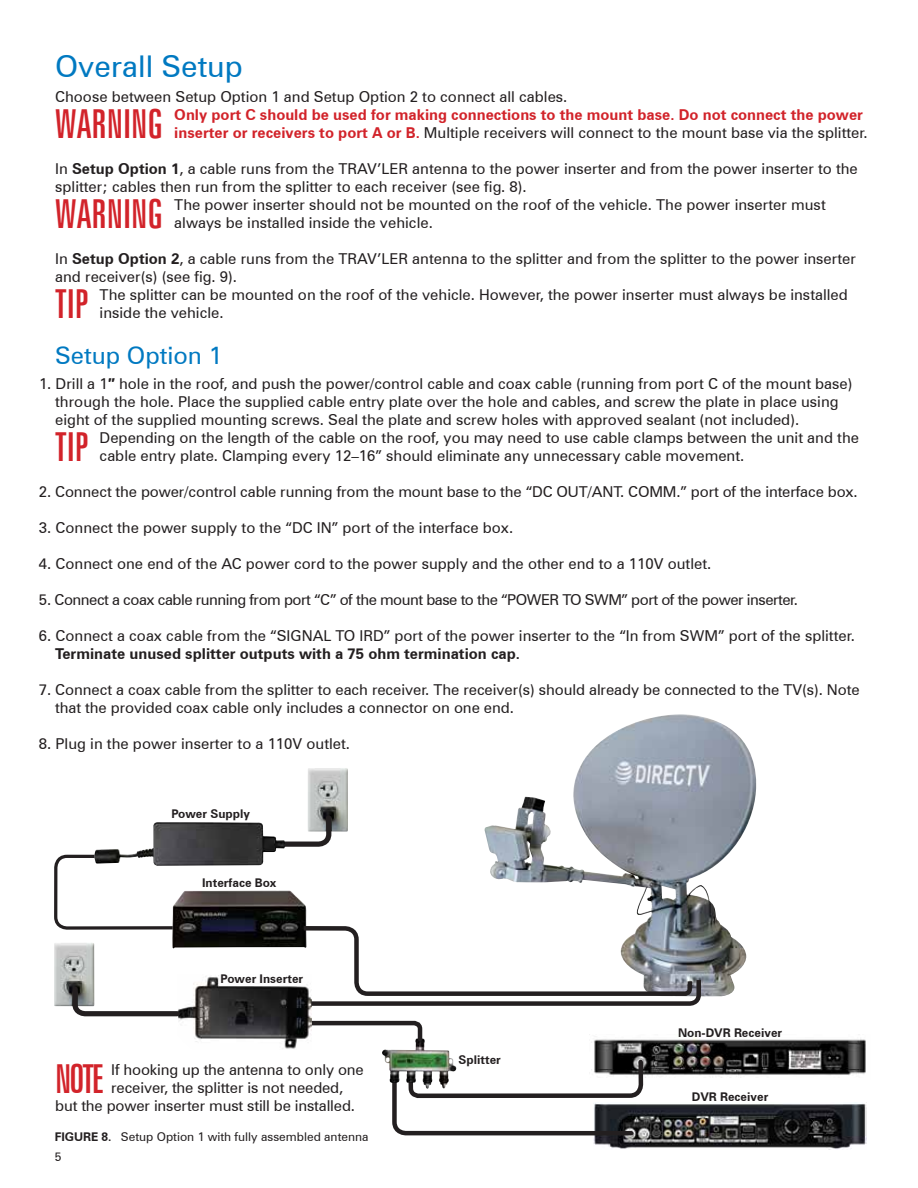
<style>
.page{position:relative;width:918px;height:1188px;background:#fff}
.page>*{position:absolute;margin:0;border:0;box-sizing:border-box;transform-origin:0 0}
.t1{font:extra-condensed 40.05px "Zurich BT";color:#d2232a}
.t2{font:30px "Zurich BT";color:#0079c1}
.t3{font:24px "Zurich BT";color:#0079c1}
.t4{font:15px/18px "Zurich BT";color:#231f20}
.t5{font:700 15px/18px "Zurich BT";color:#d2232a}
.t6{font:15px "Zurich BT";letter-spacing:-.035em;color:#231f20}
.t7{font:700 15px "Zurich BT";color:#231f20}
.t8{font:700 12px "Zurich BT";color:#231f20}
.t9{font:12px/19.6px "Zurich BT";color:#231f20}
.s1{font-weight:400;color:#231f20}
.s2{font-weight:700}
.s3{font-family:"Arial";font-weight:700}
</style>
<div class="page">
<img style="left:484px;top:714px;width:273px;height:282px">
<img style="left:54px;top:943px;width:40px;height:63px">
<img style="left:308px;top:768px;width:40px;height:64px">
<svg style="left:285px;top:813px;width:49px;height:34px"></svg>
<img style="left:645px;top:1102px;width:222px;height:48px">
<img style="left:591px;top:1037px;width:275px;height:41px">
<img style="left:94px;top:822px;width:191px;height:44px">
<svg style="left:54px;top:853px;width:152px;height:77px"></svg>
<img style="left:172px;top:891px;width:135px;height:57px">
<img style="left:179px;top:975px;width:133px;height:74px">
<svg style="left:70px;top:984px;width:113px;height:35px"></svg>
<svg style="left:392px;top:1057px;width:253px;height:92px"></svg>
<svg style="left:299px;top:924px;width:404px;height:84px"></svg>
<img style="left:382px;top:1045px;width:74px;height:44px">
<svg style="left:307px;top:1019px;width:118px;height:26px"></svg>
<h2 class="t2" style="left:55px;top:48px;width:189px">Overall Setup</h2>
<p class="t4" style="left:55px;top:87px;width:514px">Choose between Setup Option 1 and Setup Option 2 to connect all cables.</p>
<h1 class="t1" style="left:55px;top:101px;width:110px">WARNING</h1>
<p class="t5" style="left:174px;top:105px;width:695px">Only port C should be used for making connections to the mount base. Do not connect the power inserter or receivers to port A or B. <span class="s1">Multiple receivers will connect to the mount base via the splitter.</span></p>
<p class="t4" style="left:55px;top:159px;width:804px">In <span class="s2">Setup Option 1</span>, a cable runs from the TRAV’LER antenna to the power inserter and from the power inserter to the splitter; cables then run from the splitter to each receiver (see fig. 8).</p>
<h1 class="t1" style="left:55px;top:191px;width:110px">WARNING</h1>
<p class="t4" style="left:174px;top:195px;width:653px">The power inserter should not be mounted on the roof of the vehicle. The power inserter must always be installed inside the vehicle.</p>
<p class="t4" style="left:55px;top:249px;width:802px">In <span class="s2">Setup Option 2</span>, a cable runs from the TRAV’LER antenna to the splitter and from the splitter to the power inserter and receiver(s) (see fig. 9).</p>
<h1 class="t1" style="left:55px;top:281px;width:35px">TIP</h1>
<p class="t4" style="left:100px;top:285px;width:750px">The splitter can be mounted on the roof of the vehicle. However, the power inserter must always be installed inside the vehicle.</p>
<h3 class="t3" style="left:55px;top:341px;width:168px">Setup Option 1</h3>
<p class="t4" style="left:55px;top:375px;width:799px;text-indent:-16px">1. Drill a 1<span class="s3">″</span> hole in the roof, and push the power/control cable and coax cable (running from port C of the mount base) through the hole. Place the supplied cable entry plate over the hole and cables, and screw the plate in place using eight of the supplied mounting screws. Seal the plate and screw holes with approved sealant (not included).</p>
<h1 class="t1" style="left:55px;top:424px;width:35px">TIP</h1>
<p class="t4" style="left:100px;top:429px;width:761px">Depending on the length of the cable on the roof, you may need to use cable clamps between the unit and the cable entry plate. Clamping every 12–16” should eliminate any unnecessary cable movement.</p>
<p class="t4" style="left:39px;top:483px;width:820px">2. Connect the power/control cable running from the mount base to the “DC OUT/ANT. COMM.” port of the interface box.</p>
<p class="t4" style="left:39px;top:519px;width:476px">3. Connect the power supply to the “DC IN” port of the interface box.</p>
<p class="t4" style="left:39px;top:555px;width:674px">4. Connect one end of the AC power cord to the power supply and the other end to a 110V outlet.</p>
<p class="t6" style="left:39px;top:591px;width:760px">5. Connect a coax cable running from port “C” of the mount base to the “POWER TO SWM” port of the power inserter.</p>
<p class="t4" style="left:39px;top:627px;width:817px">6. Connect a coax cable from the “SIGNAL TO IRD” port of the power inserter to the “In from SWM” port of the splitter.</p>
<p class="t7" style="left:55px;top:645px;width:466px">Terminate unused splitter outputs with a 75 ohm termination cap.</p>
<p class="t4" style="left:55px;top:681px;width:806px;text-indent:-16px">7. Connect a coax cable from the splitter to each receiver. The receiver(s) should already be connected to the TV(s). Note that the provided coax cable only includes a connector on one end.</p>
<p class="t4" style="left:39px;top:735px;width:313px">8. Plug in the power inserter to a 110V outlet.</p>
<p class="t8" style="left:171px;top:806px;width:80px">Power Supply</p>
<p class="t8" style="left:202px;top:875px;width:76px">Interface Box</p>
<p class="t8" style="left:221px;top:972px;width:84px">Power Inserter</p>
<h1 class="t1" style="left:55px;top:1056px;width:50px">NOTE</h1>
<p class="t4" style="left:111px;top:1060px;width:254px">If hooking up the antenna to only one</p>
<p class="t4" style="left:111px;top:1078px;width:234px">receiver, the splitter is not needed,</p>
<p class="t4" style="left:55px;top:1096px;width:301px">but the power inserter must still be installed.</p>
<p class="t9" style="left:55px;top:1127px;width:315px"><span class="s2">FIGURE 8.</span> Setup Option 1 with fully assembled antenna<br>5</p>
<p class="t8" style="left:459px;top:1052px;width:44px">Splitter</p>
<p class="t8" style="left:678px;top:1026px;width:106px">Non-DVR Receiver</p>
<p class="t8" style="left:692px;top:1089px;width:78px">DVR Receiver</p>
</div>
